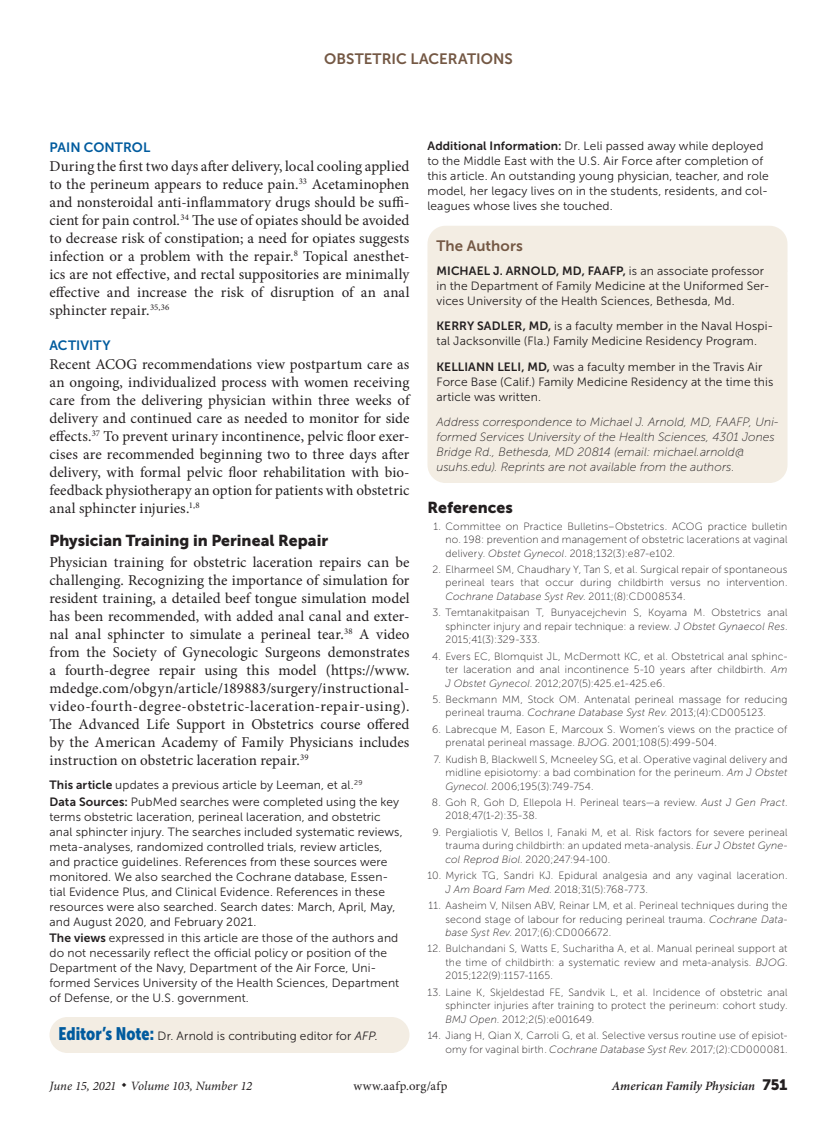
<style>
.page{position:relative;width:837px;height:1134px;background:#fff}
.page>*{position:absolute;margin:0;border:0;box-sizing:border-box;transform-origin:0 0}
.head1{font:15.75px "Museo Sans 900";color:#231f20}
.refs_head{font:15.75px "Museo Sans 900";letter-spacing:.005em;color:#231f20}
.body_noindent{font:15px/18px "Minion Pro";letter-spacing:.005em;color:#231f20;text-align:justify}
.auth_info_head{font:15px "Museo Sans 700";letter-spacing:.005em;color:#745844}
.head2{font:13.5px "Museo Sans 700";letter-spacing:.005em;color:#015b9e}
.t1{font:italic 12.75px "Minion Pro";letter-spacing:-.005em;color:#231f20}
.t2{font:italic 600 12.75px "Minion Pro";letter-spacing:.005em;color:#231f20}
.t3{font:12.75px "Minion Pro";letter-spacing:.03em;color:#231f20}
.blurb{font:12px/15px "Museo Sans 300";letter-spacing:.01em;color:#231f20}
.auth_info{font:12px/15px "Museo Sans 300";letter-spacing:.01em;color:#231f20}
.auth_info-2{font:italic 12px/15px "Museo Sans 100";letter-spacing:.005em;color:#231f20}
.editor_s_note{font:12px "Museo Sans 300";letter-spacing:.01em;color:#231f20}
.refs{font:10.5px/13.5px "Museo Sans 100";letter-spacing:.02em;color:#231f20;text-align:justify}
.s1{font-family:"Museo Sans 700"}
.s2{font-family:"Museo Sans Cond 900";font-size:18px;color:#015b9e}
.s3{font-style:italic}
.s4{font-family:"Museo Sans 900";font-weight:400;font-style:normal;font-size:15px}
</style>
<div class="page">
<div style="left:50px;top:1017px;width:360px;height:36px;background:#f3ede3;border-radius:18px"></div>
<div style="left:428px;top:226px;width:360px;height:44px;background:#f3ede3"></div>
<div style="left:428px;top:256px;width:360px;height:227px;background:#f3ede3;border-radius:18px"></div>
<h2 class="auth_info_head" style="left:324px;top:50px;width:190px">OBSTETRIC LACERATIONS</h2>
<p class="head2" style="left:50px;top:139px;width:102px">PAIN CONTROL</p>
<p class="body_noindent" style="left:50px;top:157px;width:362px">During the first two days after delivery, local cooling applied to the perineum appears to reduce pain.<sup>33</sup> Acetaminophen and nonsteroidal anti-inflammatory drugs should be suffi&shy;cient for pain control.<sup>34</sup> The use of opiates should be avoided to decrease risk of constipation; a need for opiates suggests infection or a problem with the repair.<sup>8</sup> Topical anesthet&shy;ics are not effective, and rectal suppositories are minimally effective and increase the risk of disruption of an anal sphincter repair.<sup>35,36</sup></p>
<p class="head2" style="left:50px;top:337px;width:63px">ACTIVITY</p>
<p class="body_noindent" style="left:50px;top:355px;width:362px">Recent ACOG recommendations view postpartum care as an ongoing, individualized process with women receiving care from the delivering physician within three weeks of delivery and continued care as needed to monitor for side effects.<sup>37</sup> To prevent urinary incontinence, pelvic floor exer&shy;cises are recommended beginning two to three days after delivery, with formal pelvic floor rehabilitation with bio&shy;feedback physiotherapy an option for patients with obstetric anal sphincter injuries.<sup>1,8</sup></p>
<p class="head1" style="left:50px;top:532px;width:280px">Physician Training in Perineal Repair</p>
<p class="body_noindent" style="left:50px;top:553px;width:362px">Physician training for obstetric laceration repairs can be challenging. Recognizing the importance of simulation for resident training, a detailed beef tongue simulation model has been recommended, with added anal canal and exter&shy;nal anal sphincter to simulate a perineal tear.<sup>38</sup> A video from the Society of Gynecologic Surgeons demonstrates a fourth-degree repair using this model (https://www. mdedge.com/obgyn/article/189883/surgery/instructional&shy;video-fourth-degree-obstetric-laceration-repair-using).<br>The Advanced Life Support in Obstetrics course offered by the American Academy of Family Physicians includes instruction on obstetric laceration repair.<sup>39</sup></p>
<p class="blurb" style="left:50px;top:777px;width:314px"><span class="s1">This article</span> updates a previous article by Leeman, et al.<sup>29</sup></p>
<p class="blurb" style="left:50px;top:794px;width:355px"><span class="s1">Data Sources:</span> PubMed searches were completed using the key terms obstetric laceration, perineal laceration, and obstetric anal sphincter injury. The searches included systematic reviews, meta-analyses, randomized controlled trials, review articles, and practice guidelines. References from these sources were monitored. We also searched the Cochrane database, Essen&shy;tial Evidence Plus, and Clinical Evidence. References in these resources were also searched. Search dates: March, April, May, and August 2020, and February 2021.</p>
<p class="blurb" style="left:50px;top:930px;width:351px"><span class="s1">The views</span> expressed in this article are those of the authors and do not necessarily reflect the official policy or position of the Department of the Navy, Department of the Air Force, Uni&shy;formed Services University of the Health Sciences, Department of Defense, or the U.S. government.</p>
<p class="editor_s_note" style="left:58px;top:1029px;width:321px"><span class="s2">Editor’s Note:</span> Dr. Arnold is contributing editor for <span class="s3">AFP.</span></p>
<p class="blurb" style="left:428px;top:138px;width:343px"><span class="s1">Additional Information:</span> Dr. Leli passed away while deployed to the Middle East with the U.S. Air Force after completion of this article. An outstanding young physician, teacher, and role model, her legacy lives on in the students, residents, and col&shy;leagues whose lives she touched.</p>
<p class="auth_info_head" style="left:436px;top:237px;width:88px">The Authors</p>
<p class="auth_info" style="left:436px;top:263px;width:335px"><span class="s1">MICHAEL J. ARNOLD, MD, FAAFP,</span> is an associate professor in the Department of Family Medicine at the Uniformed Ser&shy;vices University of the Health Sciences, Bethesda, Md.</p>
<p class="auth_info" style="left:436px;top:318px;width:338px"><span class="s1">KERRY SADLER, MD,</span> is a faculty member in the Naval Hospi&shy;tal Jacksonville (Fla.) Family Medicine Residency Program.</p>
<p class="auth_info" style="left:436px;top:359px;width:338px"><span class="s1">KELLIANN LELI, MD,</span> was a faculty member in the Travis Air<br>Force Base (Calif.) Family Medicine Residency at the time this article was written.</p>
<p class="auth_info-2" style="left:436px;top:415px;width:343px">Address correspondence to Michael J. Arnold, MD, FAAFP, Uni&shy;formed Services University of the Health Sciences, 4301 Jones Bridge Rd., Bethesda, MD 20814 (email: michael.arnold@ usuhs.edu). Reprints are not available from the authors.</p>
<p class="refs_head" style="left:428px;top:499px;width:87px">References</p>
<p class="refs" style="left:446px;top:519px;width:343px;text-indent:-12px">1. Committee on Practice Bulletins–Obstetrics. ACOG practice bulletin no. 198: prevention and management of obstetric lacerations at vaginal delivery. <span class="s3">Obstet Gynecol</span>. 2018;132(3):e87-e102.</p>
<p class="refs" style="left:446px;top:563px;width:343px;text-indent:-13px">2. Elharmeel SM, Chaudhary Y, Tan S, et al. Surgical repair of spontaneous perineal tears that occur during childbirth versus no intervention.<br><span class="s3">Cochrane Database Syst Rev</span>. 2011;(8):CD008534.</p>
<p class="refs" style="left:446px;top:606px;width:343px;text-indent:-13px">3. Temtanakitpaisan T, Bunyacejchevin S, Koyama M. Obstetrics anal sphincter injury and repair technique: a review. <span class="s3">J Obstet Gynaecol Res</span>.<br>2015;41(3):329-333.</p>
<p class="refs" style="left:446px;top:649px;width:344px;text-indent:-13px">4. Evers EC, Blomquist JL, McDermott KC, et al. Obstetrical anal sphinc&shy;ter laceration and anal incontinence 5-10 years after childbirth. <span class="s3">Am J Obstet Gynecol</span>. 2012;207(5):425.e1-425.e6.</p>
<p class="refs" style="left:446px;top:693px;width:344px;text-indent:-13px">5. Beckmann MM, Stock OM. Antenatal perineal massage for reducing perineal trauma. <span class="s3">Cochrane Database Syst Rev</span>. 2013;(4):CD005123.</p>
<p class="refs" style="left:446px;top:723px;width:343px;text-indent:-13px">6. Labrecque M, Eason E, Marcoux S. Women’s views on the practice of prenatal perineal massage. <span class="s3">BJOG</span>. 2001;108(5):499-504.</p>
<p class="refs" style="left:446px;top:752px;width:344px;text-indent:-12px">7. Kudish B, Blackwell S, Mcneeley SG, et al. Operative vaginal delivery and midline episiotomy: a bad combination for the perineum. <span class="s3">Am J Obstet Gynecol</span>. 2006;195(3):749-754.</p>
<p class="refs" style="left:446px;top:796px;width:344px;text-indent:-14px">8. Goh R, Goh D, Ellepola H. Perineal tears—a review. <span class="s3">Aust J Gen Pract</span>.<br>2018;47(1-2):35-38.</p>
<p class="refs" style="left:446px;top:826px;width:344px;text-indent:-13px">9. Pergialiotis V, Bellos I, Fanaki M, et al. Risk factors for severe perineal trauma during childbirth: an updated meta-analysis. <span class="s3">Eur J Obstet Gyne&shy;col Reprod Biol</span>. 2020;247:94-100.</p>
<p class="refs" style="left:446px;top:869px;width:344px;text-indent:-18px">10. Myrick TG, Sandri KJ. Epidural analgesia and any vaginal laceration.<br><span class="s3">J Am Board Fam Med</span>. 2018;31(5):768-773.</p>
<p class="refs" style="left:446px;top:899px;width:344px;text-indent:-17px">11. Aasheim V, Nilsen ABV, Reinar LM, et al. Perineal techniques during the second stage of labour for reducing perineal trauma. <span class="s3">Cochrane Data&shy;base Syst Rev</span>. 2017;(6):CD006672.</p>
<p class="refs" style="left:446px;top:942px;width:344px;text-indent:-18px">12. Bulchandani S, Watts E, Sucharitha A, et al. Manual perineal support at the time of childbirth: a systematic review and meta-analysis. <span class="s3">BJOG</span>.<br>2015;122(9):1157-1165.</p>
<p class="refs" style="left:446px;top:985px;width:343px;text-indent:-18px">13. Laine K, Skjeldestad FE, Sandvik L, et al. Incidence of obstetric anal sphincter injuries after training to protect the perineum: cohort study.<br><span class="s3">BMJ Open</span>. 2012;2(5):e001649.</p>
<p class="refs" style="left:428px;top:1029px;width:361px;text-align:right">14. Jiang H, Qian X, Carroli G, et al. Selective versus routine use of episiot&shy;omy for vaginal birth. <span class="s3">Cochrane Database Syst Rev</span>. 2017;(2):CD000081.</p>
<p class="t1" style="left:50px;top:1078px;width:204px">June 15, 2021 ◆ Volume 103, Number 12</p>
<p class="t3" style="left:353px;top:1078px;width:96px">www.aafp.org/afp</p>
<p class="t2" style="left:612px;top:1077px;width:177px">American Family Physician <span class="s4">751</span></p>
</div>
